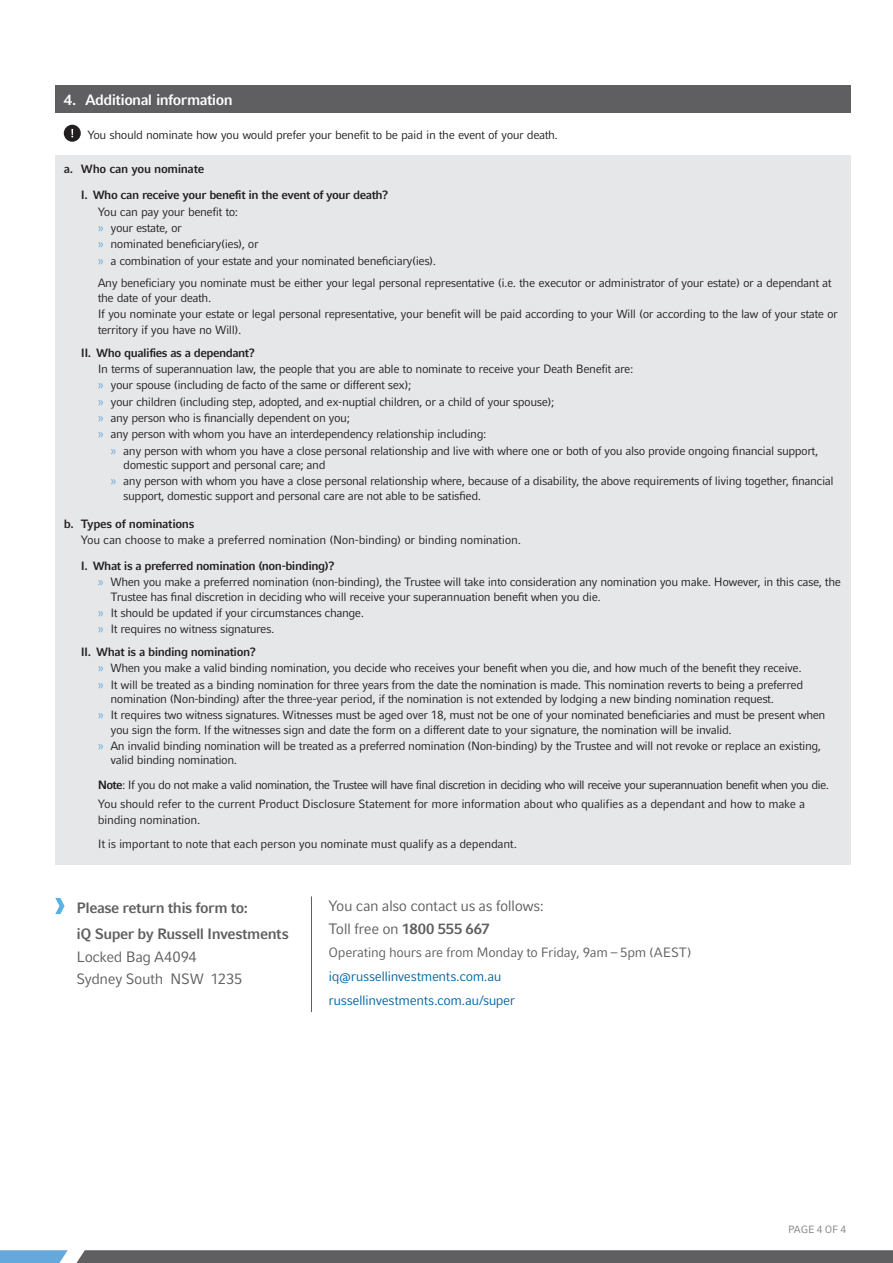
<style>
.page{position:relative;width:893px;height:1263px;background:#fff}
.page>*{position:absolute;margin:0;border:0;box-sizing:border-box;transform-origin:0 0}
.t1{font:15px/22.5px "Compatil Fact LT Pro";letter-spacing:-.03em;color:#5f5f62}
.t2{font:700 15px/26.7px "Compatil Fact LT Pro";letter-spacing:-.03em;color:#5f5f62}
.t3{font:700 15px "Compatil Fact LT Pro";letter-spacing:-.04em;color:#fff}
.t4{font:13.5px/24.3px "Compatil Fact LT Pro";letter-spacing:-.03em;color:#0067a6}
.t5{font:13.5px "Compatil Fact LT Pro";letter-spacing:-.025em;color:#5f5f62}
.t6{font:12px/16.4px "Compatil Fact LT Pro";letter-spacing:-.04em;color:#231f20}
.t7{font:12px/24.9px "Compatil Fact LT Pro";letter-spacing:-.06em;color:#231f20}
.t8{font:700 12px/26px "Compatil Fact LT Pro";letter-spacing:-.04em;color:#231f20}
.t9{font:10.5px "Compatil Fact LT Pro";letter-spacing:-.015em;color:#808285}
.s1{color:#65a8db}
.s2{font-weight:700}
</style>
<div class="page">
<svg style="left:0;top:1250px;width:893px;height:13px;background:#656970"></svg>
<div style="left:55px;top:85px;width:795px;height:28px;background:#5f5f62"></div>
<div style="left:55px;top:156px;width:795px;height:709px;background:#e6e7e9"></div>
<div style="left:64px;top:125px;width:17px;height:17px;background:#231f20;border-radius:50%"></div>
<svg style="left:71px;top:129px;width:2px;height:8px"></svg>
<hr style="left:311px;top:896px;width:1px;height:116px;background:#5f5f62">
<svg style="left:55px;top:898px;width:10px;height:16px"></svg>
<p class="t3" style="left:64px;top:91px;width:170px">4. Additional information</p>
<p class="t6" style="left:87px;top:126px;width:472px">You should nominate how you would prefer your benefit to be paid in the event of your death.</p>
<p class="t8" style="left:81px;top:156px;width:309px;text-indent:-17px">a. Who can you nominate<br>I. Who can receive your benefit in the event of your death?</p>
<p class="t6" style="left:98px;top:203px;width:340px">You can pay your benefit to:<br><span class="s1">»</span> your estate, or<br><span class="s1">»</span> nominated beneficiary(ies), or<br><span class="s1">»</span> a combination of your estate and your nominated beneficiary(ies).</p>
<p class="t6" style="left:98px;top:276px;width:735px;line-height:14.2px">Any beneficiary you nominate must be either your legal personal representative (i.e. the executor or administrator of your estate) or a dependant at the date of your death.</p>
<p class="t6" style="left:98px;top:306px;width:742px;line-height:15.8px">If you nominate your estate or legal personal representative, your benefit will be paid according to your Will (or according to the law of your state or territory if you have no Will).</p>
<p class="t8" style="left:81px;top:339px;width:176px">II. Who qualifies as a dependant?</p>
<p class="t6" style="left:98px;top:361px;width:537px">In terms of superannuation law, the people that you are able to nominate to receive your Death Benefit are: <span class="s1">»</span> your spouse (including de facto of the same or different sex);<br><span class="s1">»</span> your children (including step, adopted, and ex-nuptial children, or a child of your spouse);<br><span class="s1">»</span> any person who is financially dependent on you;<br><span class="s1">»</span> any person with whom you have an interdependency relationship including:</p>
<p class="t6" style="left:123px;top:444px;width:696px;line-height:14.2px;text-indent:-13px"><span class="s1">»</span> any person with whom you have a close personal relationship and live with where one or both of you also provide ongoing financial support, domestic support and personal care; and</p>
<p class="t6" style="left:123px;top:474px;width:712px;line-height:14.2px;text-indent:-13px"><span class="s1">»</span> any person with whom you have a close personal relationship where, because of a disability, the above requirements of living together, financial support, domestic support and personal care are not able to be satisfied.</p>
<p class="t8" style="left:64px;top:511px;width:132px">b. Types of nominations</p>
<p class="t6" style="left:81px;top:532px;width:442px">You can choose to make a preferred nomination (Non-binding) or binding nomination.</p>
<p class="t6" style="left:98px;top:558px;width:745px;text-indent:-17px"><span class="s2">I. What is a preferred nomination (non-binding)?<br></span><span class="s1">»</span> When you make a preferred nomination (non-binding), the Trustee will take into consideration any nomination you make. However, in this case, the</p>
<p class="t6" style="left:98px;top:588px;width:504px;text-indent:13px">Trustee has final discretion in deciding who will receive your superannuation benefit when you die. <span class="s1">»</span> It should be updated if your circumstances change.<br><span class="s1">»</span> It requires no witness signatures.</p>
<p class="t6" style="left:98px;top:644px;width:707px;text-indent:-17px"><span class="s2">II. What is a binding nomination?<br></span><span class="s1">»</span> When you make a valid binding nomination, you decide who receives your benefit when you die, and how much of the benefit they receive. <span class="s1">»</span> It will be treated as a binding nomination for three years from the date the nomination is made. This nomination reverts to being a preferred</p>
<p class="t6" style="left:98px;top:691px;width:729px;text-indent:13px">nomination (Non-binding) after the three-year period, if the nomination is not extended by lodging a new binding nomination request.<br><span class="s1">»</span> It requires two witness signatures. Witnesses must be aged over 18, must not be one of your nominated beneficiaries and must be present when</p>
<p class="t6" style="left:98px;top:721px;width:725px;text-indent:13px">you sign the form. If the witnesses sign and date the form on a different date to your signature, the nomination will be invalid.<br><span class="s1">»</span> An invalid binding nomination will be treated as a preferred nomination (Non-binding) by the Trustee and will not revoke or replace an existing,</p>
<p class="t7" style="left:98px;top:748px;width:733px;text-indent:13px">valid binding nomination.<br><span class="s2">Note</span>: If you do not make a valid nomination, the Trustee will have final discretion in deciding who will receive your superannuation benefit when you die.</p>
<p class="t6" style="left:98px;top:796px;width:709px;line-height:15.8px">You should refer to the current Product Disclosure Statement for more information about who qualifies as a dependant and how to make a binding nomination.</p>
<p class="t6" style="left:98px;top:836px;width:421px">It is important to note that each person you nominate must qualify as a dependant.</p>
<p class="t2" style="left:77px;top:894px;width:214px">Please return this form to:<br>iQ Super by Russell Investments</p>
<p class="t1" style="left:77px;top:945px;width:167px">Locked Bag A4094<br>Sydney South NSW 1235</p>
<p class="t1" style="left:328px;top:893px;width:217px;line-height:23.7px">You can also contact us as follows:<br>Toll free on <span class="s2">1800 555 667</span></p>
<p class="t5" style="left:328px;top:944px;width:365px">Operating hours are from Monday to Friday, 9am – 5pm (AEST)</p>
<p class="t4" style="left:328px;top:964px;width:188px">iq@russellinvestments.com.au russellinvestments.com.au/super</p>
<p class="t9" style="left:788px;top:1223px;width:60px">PAGE 4 OF 4</p>
</div>
